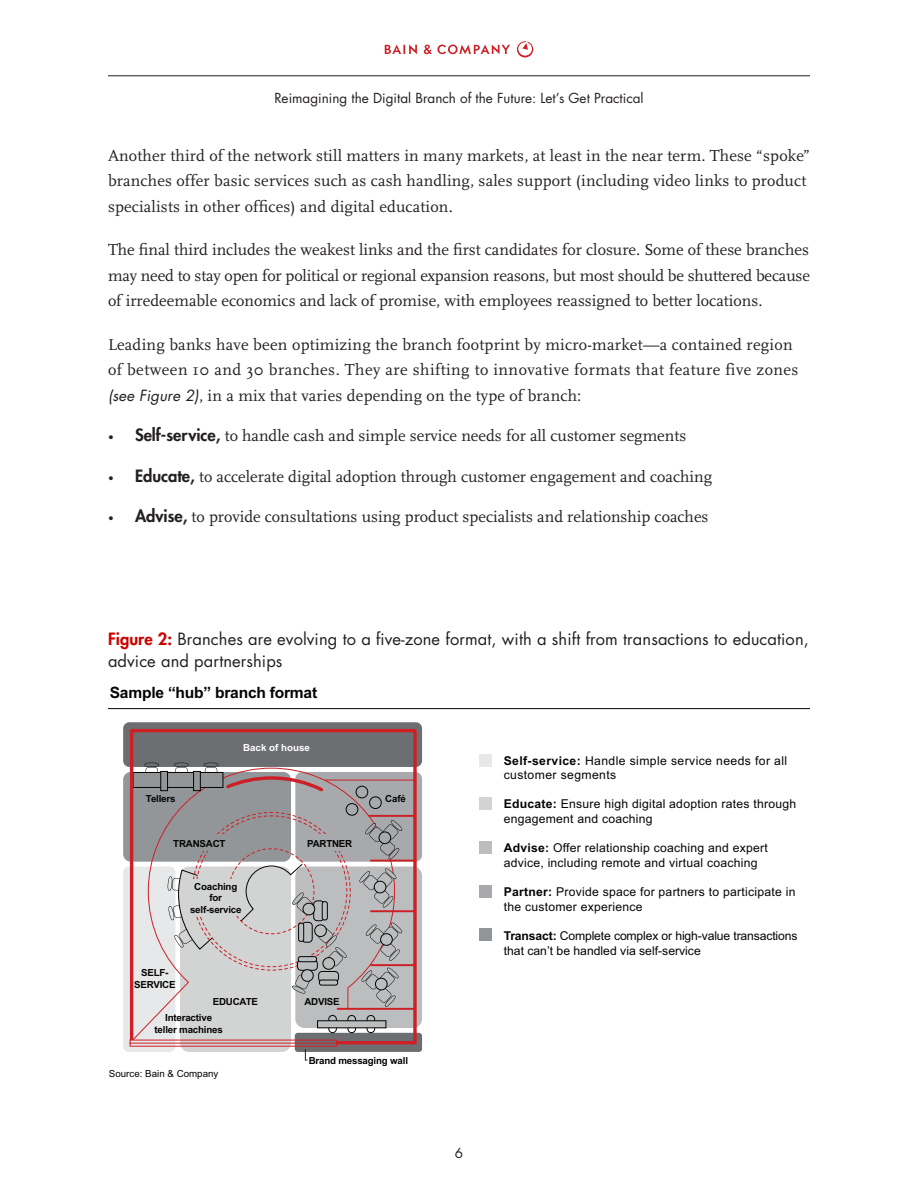
<style>
.page{position:relative;width:918px;height:1188px;background:#fff}
.page>*{position:absolute;margin:0;border:0;box-sizing:border-box;transform-origin:0 0}
.Body_text{font:16.5px/25.5px "Scala";letter-spacing:.01em;color:#231f20}
.Chart_tagline{font:16.5px/22.5px "Futura";letter-spacing:.005em;color:#231f20}
.t1{font:700 15.6px "Arial";letter-spacing:-.015em;color:#040503}
.t2{font:13.5px "Futura";color:#231f20}
.t3{font:12.15px/14.7px "Arial";letter-spacing:.02em;color:#040503}
.t4{font:12.15px/14.5px "Arial";letter-spacing:-.01em;color:#040503}
.t5{font:700 9.75px/11.7px "Arial";letter-spacing:-.02em;color:#040503;text-align:center}
.t6{font:9.75px "Arial";color:#040503}
.t7{font:700 9.75px "Arial";color:#fff}
.s1{font-family:"Futura";font-style:italic;font-size:15px}
.s2{font-family:"Futura";font-weight:800}
.s3{font-weight:800;color:#c00}
.s4{font-weight:700}
</style>
<div class="page">
<hr style="left:108px;top:76px;width:702px;height:1px;background:#231f20">
<svg style="left:385px;top:45px;width:32px;height:9px"></svg>
<svg style="left:424px;top:45px;width:86px;height:9px"></svg>
<svg style="left:517px;top:41px;width:16px;height:17px"></svg>
<div style="left:123px;top:722px;width:299px;height:45px;background:#6d6e71;border-radius:6px"></div>
<div style="left:295px;top:772px;width:127px;height:90px;background:#a7a9ac;border-radius:7px"></div>
<div style="left:123px;top:772px;width:168px;height:90px;background:#939698;border-radius:8px"></div>
<div style="left:123px;top:867px;width:52px;height:185px;background:#e7e8e9;border-radius:6px"></div>
<div style="left:295px;top:867px;width:127px;height:161px;background:#bbbdbf;border-radius:9px"></div>
<div style="left:295px;top:1033px;width:127px;height:19px;background:#6d6e71;border-radius:3px"></div>
<svg style="left:130px;top:1046px;width:207px;height:14px"></svg>
<div style="left:479px;top:754px;width:13px;height:12px;background:#e7e8e9"></div>
<div style="left:479px;top:798px;width:13px;height:12px;background:#d2d3d3"></div>
<div style="left:479px;top:841px;width:13px;height:13px;background:#bbbdbf"></div>
<div style="left:479px;top:885px;width:13px;height:12px;background:#a7a9ac"></div>
<div style="left:479px;top:929px;width:13px;height:12px;background:#939698"></div>
<hr style="left:108px;top:708px;width:702px;height:1px;background:#040503">
<svg style="left:128px;top:729px;width:290px;height:317px"></svg>
<p class="t2" style="left:274px;top:89px;width:371px">Reimagining the Digital Branch of the Future: Let’s Get Practical</p>
<p class="Body_text" style="left:108px;top:143px;width:703px">Another third of the network still matters in many markets, at least in the near term. These “spoke” branches offer basic services such as cash handling, sales support (including video links to product specialists in other offices) and digital education.</p>
<p class="Body_text" style="left:108px;top:237px;width:703px;text-align:justify">The final third includes the weakest links and the first candidates for closure. Some of these branches may need to stay open for political or regional expansion reasons, but most should be shuttered because of irredeemable economics and lack of promise, with employees reassigned to better locations.</p>
<p class="Body_text" style="left:108px;top:332px;width:692px">Leading banks have been optimizing the branch footprint by micro-market—a contained region of between 10 and 30 branches. They are shifting to innovative formats that feature five zones <span class="s1">(see Figure 2)</span>, in a mix that varies depending on the type of branch:</p>
<p class="Body_text" style="left:108px;top:424px;width:580px">• <span class="s2">Self-service,</span> to handle cash and simple service needs for all customer segments</p>
<p class="Body_text" style="left:108px;top:464px;width:606px">• <span class="s2">Educate,</span> to accelerate digital adoption through customer engagement and coaching</p>
<p class="Body_text" style="left:108px;top:505px;width:602px">• <span class="s2">Advise,</span> to provide consultations using product specialists and relationship coaches</p>
<p class="Chart_tagline" style="left:108px;top:628px;width:702px"><span class="s3">Figure 2:</span> Branches are evolving to a five-zone format, with a shift from transactions to education, advice and partnerships</p>
<p class="t1" style="left:110px;top:682px;width:209px">Sample “hub” branch format</p>
<p class="t7" style="left:243px;top:740px;width:68px">Back of house</p>
<p class="t5" style="left:146px;top:792px;width:31px">Tellers</p>
<p class="t5" style="left:385px;top:792px;width:22px">Café</p>
<p class="t5" style="left:173px;top:838px;width:54px">TRANSACT</p>
<p class="t5" style="left:307px;top:838px;width:47px">PARTNER</p>
<p class="t5" style="left:190px;top:880px;width:53px">Coaching for self-service</p>
<p class="t5" style="left:134px;top:967px;width:43px">SELF-<br>SERVICE</p>
<p class="t5" style="left:213px;top:996px;width:47px">EDUCATE</p>
<p class="t5" style="left:304px;top:996px;width:37px">ADVISE</p>
<p class="t5" style="left:155px;top:1012px;width:70px">Interactive teller machines</p>
<p class="t6" style="left:109px;top:1067px;width:111px">Source: Bain &amp; Company</p>
<p class="t5" style="left:309px;top:1055px;width:101px">Brand messaging wall</p>
<p class="t3" style="left:504px;top:753px;width:285px"><span class="s4">Self-service:</span> Handle simple service needs for all customer segments</p>
<p class="t3" style="left:504px;top:797px;width:294px"><span class="s4">Educate:</span> Ensure high digital adoption rates through engagement and coaching</p>
<p class="t3" style="left:504px;top:841px;width:266px"><span class="s4">Advise:</span> Offer relationship coaching and expert advice, including remote and virtual coaching</p>
<p class="t3" style="left:504px;top:884px;width:293px"><span class="s4">Partner:</span> Provide space for partners to participate in the customer experience</p>
<p class="t4" style="left:504px;top:928px;width:295px"><span class="s4">Transact:</span> Complete complex or high-value transactions that can’t be handled via self-service</p>
<p class="t2" style="left:455px;top:1144px;width:10px">6</p>
</div>
